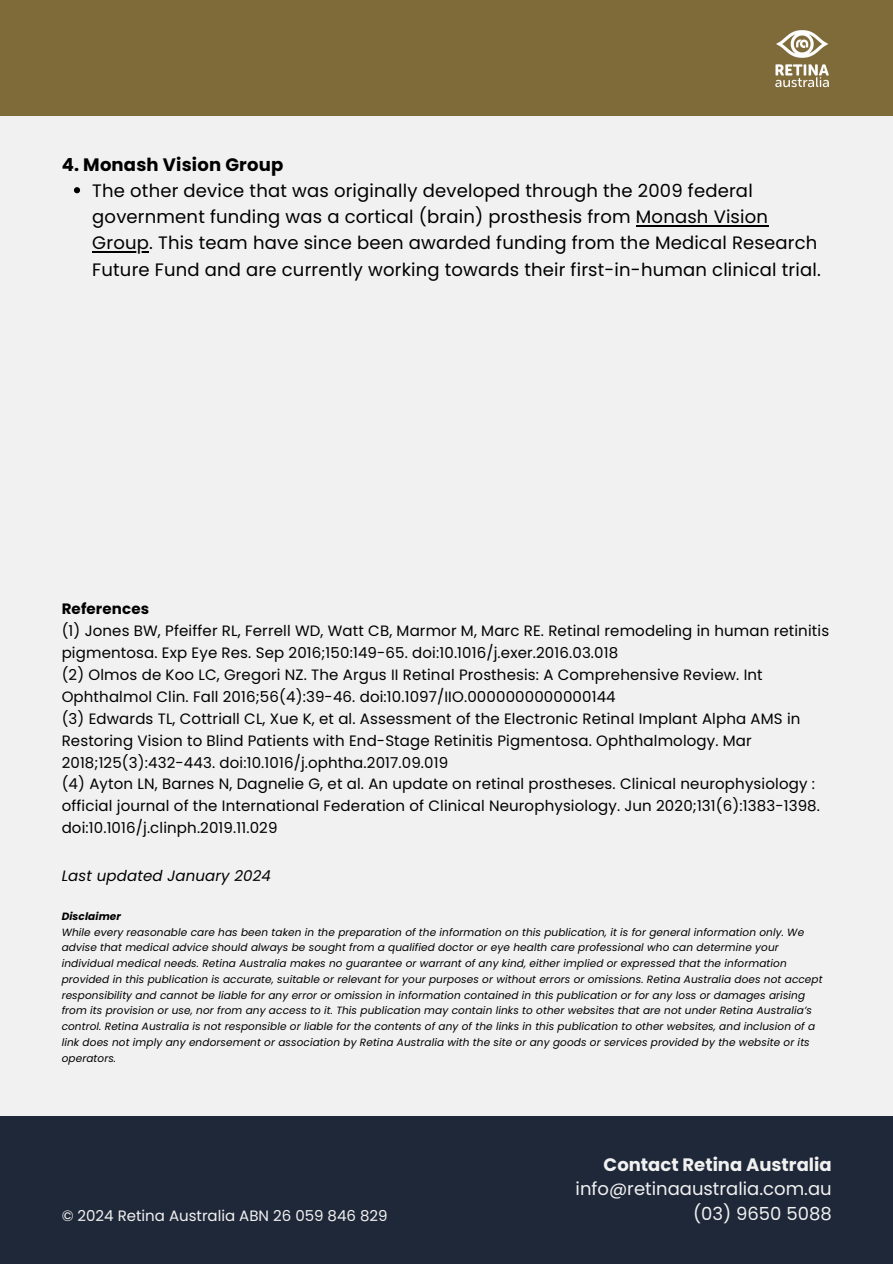
<style>
.page{position:relative;width:893px;height:1264px;background:#fff}
.page>*{position:absolute;margin:0;border:0;box-sizing:border-box;transform-origin:0 0}
.t1{font:18px/26.2px "Poppins";letter-spacing:.01em;color:#000}
.t2{font:18px "Poppins";color:#f2f1f1}
.t3{font:700 18px "Poppins";color:#f2f1f1}
.t4{font:700 18px "Poppins";letter-spacing:.01em;color:#000}
.t5{font:15px/21.9px "Poppins";letter-spacing:.01em;color:#000}
.t6{font:15px "Poppins";color:#f2f1f1}
.t7{font:italic 15px "Poppins";letter-spacing:.01em;color:#000}
.t8{font:700 15px "Poppins";letter-spacing:.01em;color:#000}
.t9{font:italic 10.5px/15.8px "Poppins";letter-spacing:.01em;color:#000}
.t10{font:italic 700 10.5px "Poppins";letter-spacing:.01em;color:#000}
</style>
<div class="page">
<div style="left:0;top:0;width:892px;height:1263px;background:#f2f1f1"></div>
<div style="left:0;top:0;width:892px;height:116px;background:#7f6a39"></div>
<svg style="left:74px;top:187px;width:6px;height:6px"></svg>
<hr style="left:636px;top:225px;width:132px;height:1px;background:#000">
<hr style="left:92px;top:251px;width:57px;height:2px;background:#000">
<img style="left:775px;top:30px;width:54px;height:58px">
<div style="left:0;top:1115px;width:892px;height:148px;background:#1f2839"></div>
<p class="t4" style="left:62px;top:152px;width:223px">4. Monash Vision Group</p>
<p class="t1" style="left:92px;top:177px;width:730px">The other device that was originally developed through the 2009 federal government funding was a cortical (brain) prosthesis from Monash Vision Group. This team have since been awarded funding from the Medical Research Future Fund and are currently working towards their first-in-human clinical trial.</p>
<p class="t8" style="left:62px;top:598px;width:89px">References</p>
<p class="t5" style="left:62px;top:620px;width:769px">(1) Jones BW, Pfeiffer RL, Ferrell WD, Watt CB, Marmor M, Marc RE. Retinal remodeling in human retinitis pigmentosa. Exp Eye Res. Sep 2016;150:149-65. doi:10.1016/j.exer.2016.03.018</p>
<p class="t5" style="left:62px;top:664px;width:702px">(2) Olmos de Koo LC, Gregori NZ. The Argus II Retinal Prosthesis: A Comprehensive Review. Int<br>Ophthalmol Clin. Fall 2016;56(4):39-46. doi:10.1097/IIO.0000000000000144</p>
<p class="t5" style="left:62px;top:707px;width:740px">(3) Edwards TL, Cottriall CL, Xue K, et al. Assessment of the Electronic Retinal Implant Alpha AMS in<br>Restoring Vision to Blind Patients with End-Stage Retinitis Pigmentosa. Ophthalmology. Mar<br>2018;125(3):432-443. doi:10.1016/j.ophtha.2017.09.019</p>
<p class="t5" style="left:62px;top:773px;width:759px">(4) Ayton LN, Barnes N, Dagnelie G, et al. An update on retinal prostheses. Clinical neurophysiology : official journal of the International Federation of Clinical Neurophysiology. Jun 2020;131(6):1383-1398. doi:10.1016/j.clinph.2019.11.029</p>
<p class="t7" style="left:62px;top:865px;width:211px">Last updated January 2024</p>
<p class="t10" style="left:62px;top:908px;width:61px">Disclaimer</p>
<p class="t9" style="left:62px;top:924px;width:762px">While every reasonable care has been taken in the preparation of the information on this publication, it is for general information only. We advise that medical advice should always be sought from a qualified doctor or eye health care professional who can determine your individual medical needs. Retina Australia makes no guarantee or warrant of any kind, either implied or expressed that the information provided in this publication is accurate, suitable or relevant for your purposes or without errors or omissions. Retina Australia does not accept responsibility and cannot be liable for any error or omission in information contained in this publication or for any loss or damages arising from its provision or use, nor from any access to it. This publication may contain links to other websites that are not under Retina Australia’s control. Retina Australia is not responsible or liable for the contents of any of the links in this publication to other websites, and inclusion of a link does not imply any endorsement or association by Retina Australia with the site or any goods or services provided by the website or its operators.</p>
<p class="t3" style="left:603px;top:1151px;width:229px">Contact Retina Australia</p>
<p class="t2" style="left:575px;top:1176px;width:257px">info@retinaaustralia.com.au</p>
<p class="t6" style="left:62px;top:1204px;width:327px">© 2024 Retina Australia ABN 26 059 846 829</p>
<p class="t2" style="left:693px;top:1201px;width:140px">(03) 9650 5088</p>
</div>
